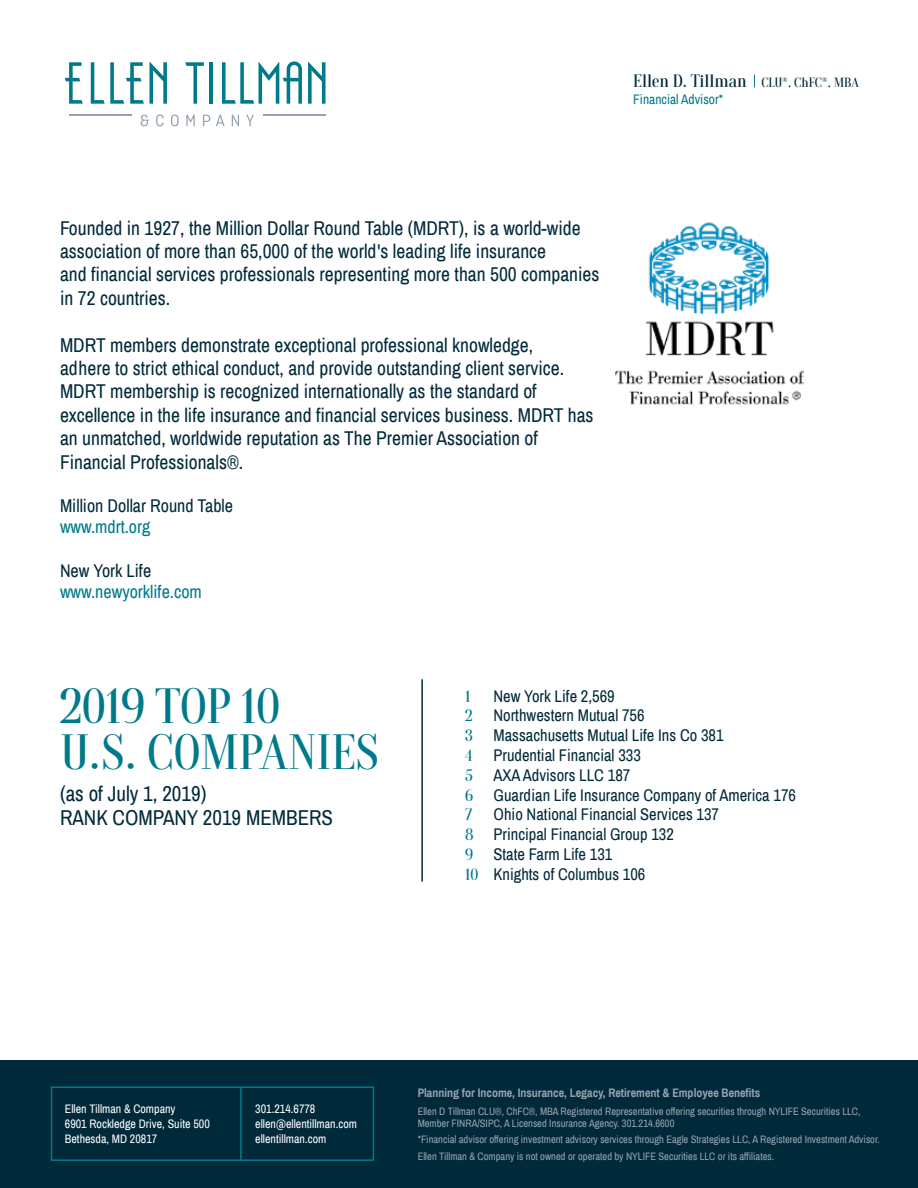
<style>
.page{position:relative;width:918px;height:1188px;background:#fff}
.page>*{position:absolute;margin:0;border:0;box-sizing:border-box;transform-origin:0 0}
.t1{font:49.5px/46.5px "Galiano Serif";color:#007a8a}
.t2{font:21px/24px "Archivo Narrow";color:#002a3a}
.t3{font:19.5px/23.4px "Archivo Narrow";color:#002a3a}
.t4{font:18px "Archivo Narrow";color:#002a3a}
.t5{font:18px "Archivo Narrow";color:#007a8a}
.t6{font:18px "Galiano Serif";color:#002a3a}
.t7{font:16.5px/19.8px "Archivo Narrow";color:#002a3a}
.t8{font:16.5px/19.8px "Galiano Serif";color:#007a8a}
.t9{font:13.5px "Archivo Narrow";color:#007a8a}
.t10{font:12px/15px "Archivo Narrow";color:#fff}
.t11{font:700 12px "Archivo Narrow";color:#97a3ae}
.t12{font:10.5px/12px "Archivo Narrow";color:#97a3ae}
.s1{font-size:13.5px}
</style>
<div class="page">
<div style="left:0;top:1060px;width:918px;height:128px;background:#002a3a"></div>
<div style="left:51px;top:1087px;width:323px;height:74px;border:2px solid #007a8a"></div>
<hr style="left:240px;top:1087px;width:2px;height:73px;background:#007a8a">
<svg style="left:65px;top:62px;width:18px;height:42px"></svg>
<svg style="left:185px;top:62px;width:19px;height:42px"></svg>
<hr style="left:209px;top:62px;width:4px;height:42px;background:#007a8a">
<svg style="left:91px;top:62px;width:76px;height:42px"></svg>
<svg style="left:308px;top:62px;width:17px;height:42px"></svg>
<svg style="left:222px;top:61px;width:80px;height:43px"></svg>
<svg style="left:141px;top:115px;width:8px;height:11px"></svg>
<svg style="left:156px;top:115px;width:8px;height:11px"></svg>
<svg style="left:171px;top:115px;width:8px;height:11px"></svg>
<svg style="left:186px;top:115px;width:9px;height:11px"></svg>
<svg style="left:203px;top:115px;width:7px;height:11px"></svg>
<svg style="left:216px;top:115px;width:9px;height:11px"></svg>
<svg style="left:232px;top:115px;width:7px;height:11px"></svg>
<svg style="left:246px;top:115px;width:8px;height:11px"></svg>
<hr style="left:69px;top:115px;width:63px;height:1px;background:#97a3ae">
<hr style="left:263px;top:115px;width:62px;height:1px;background:#97a3ae">
<svg style="left:754px;top:75px;width:1px;height:12px"></svg>
<img style="left:616px;top:222px;width:187px;height:183px">
<hr style="left:421px;top:679px;width:2px;height:203px;background:#002a3a">
<p class="t6" style="left:633px;top:72px;width:227px">Ellen D. Tillman <span class="s1">CLU®, ChFC®, MBA</span></p>
<p class="t9" style="left:633px;top:89px;width:91px">Financial Advisor*</p>
<p class="t3" style="left:60px;top:216px;width:541px">Founded in 1927, the Million Dollar Round Table (MDRT), is a world-wide association of more than 65,000 of the world's leading life insurance<br>and financial services professionals representing more than 500 companies in 72 countries.</p>
<p class="t3" style="left:60px;top:333px;width:535px">MDRT members demonstrate exceptional professional knowledge,<br>adhere to strict ethical conduct, and provide outstanding client service.<br>MDRT membership is recognized internationally as the standard of excellence in the life insurance and financial services business. MDRT has an unmatched, worldwide reputation as The Premier Association of Financial Professionals®.</p>
<p class="t4" style="left:60px;top:493px;width:175px">Million Dollar Round Table</p>
<p class="t5" style="left:60px;top:515px;width:92px">www.mdrt.org</p>
<p class="t4" style="left:60px;top:558px;width:93px">New York Life</p>
<p class="t5" style="left:60px;top:579px;width:143px">www.newyorklife.com</p>
<h1 class="t1" style="left:60px;top:684px;width:320px">2019 TOP 10<br>U.S. COMPANIES</h1>
<p class="t2" style="left:60px;top:781px;width:275px">(as of July 1, 2019)<br>RANK COMPANY 2019 MEMBERS</p>
<p class="t8" style="left:465px;top:687px;width:15px">1<br>2<br>3<br>4<br>5<br>6<br>7<br>8<br>9<br>10</p>
<p class="t7" style="left:494px;top:686px;width:304px">New York Life 2,569<br>Northwestern Mutual 756<br>Massachusetts Mutual Life Ins Co 381<br>Prudential Financial 333<br>AXA Advisors LLC 187<br>Guardian Life Insurance Company of America 176<br>Ohio National Financial Services 137<br>Principal Financial Group 132<br>State Farm Life 131<br>Knights of Columbus 106</p>
<p class="t10" style="left:65px;top:1101px;width:146px">Ellen Tillman &amp; Company<br>6901 Rockledge Drive, Suite 500<br>Bethesda, MD 20817</p>
<p class="t10" style="left:255px;top:1101px;width:103px">301.214.6778 ellen@ellentillman.com ellentillman.com</p>
<p class="t11" style="left:418px;top:1084px;width:344px">Planning for Income, Insurance, Legacy, Retirement &amp; Employee Benefits</p>
<p class="t12" style="left:418px;top:1105px;width:444px">Ellen D Tillman CLU®, ChFC®, MBA Registered Representative offering securities through NYLIFE Securities LLC,<br>Member FINRA/SIPC, A Licensed Insurance Agency. 301.214.6600</p>
<p class="t12" style="left:418px;top:1131px;width:464px;line-height:16.5px">*Financial advisor offering investment advisory services through Eagle Strategies LLC, A Registered Investment Advisor.<br>Ellen Tillman &amp; Company is not owned or operated by NYLIFE Securities LLC or its affiliates.</p>
</div>
